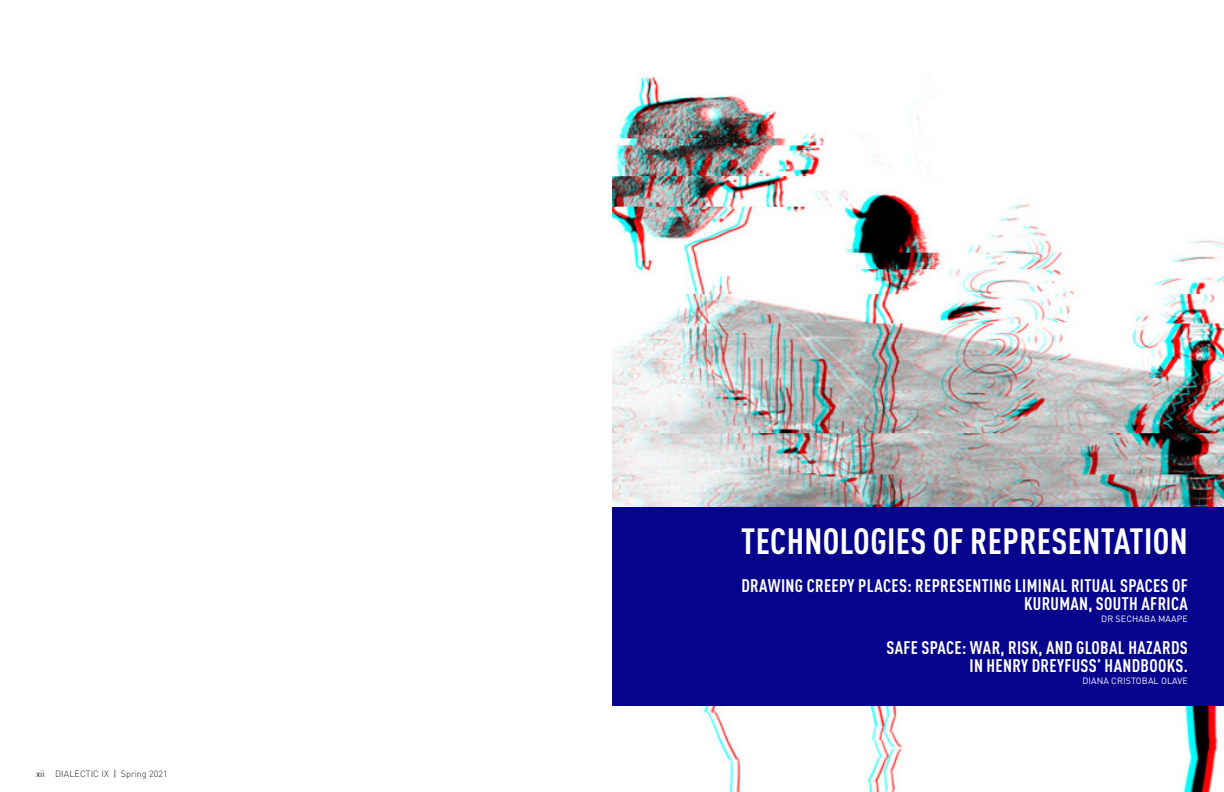
<style>
.page{position:relative;width:1224px;height:792px;background:#fff}
.page>*{position:absolute;margin:0;border:0;box-sizing:border-box;transform-origin:0 0}
.Article_Section{font:700 condensed 36px "DIN Pro";letter-spacing:.01em;color:#fff}
.Section_Article_Titl{font:700 condensed 18px/18px "DIN Pro";letter-spacing:.02em;color:#fff;text-align:right}
.Section_Article_Auth{font:9px "DINOT";letter-spacing:.01em;color:#fff}
.t1{font:300 9px "DINOT";color:#231f20}
.s1{font-weight:400}
</style>
<div class="page">
<img style="left:612px;top:75px;width:612px;height:717px">
<div style="left:612px;top:507px;width:612px;height:199px;background:#06038d"></div>
<p class="t1" style="left:36px;top:767px;width:133px"><span class="s1">xii</span> DIALECTIC IX <span class="s1">|</span> Spring 2021</p>
<p class="Article_Section" style="left:741px;top:514px;width:448px">TECHNOLOGIES OF REPRESENTATION</p>
<p class="Section_Article_Titl" style="left:741px;top:575px;width:448px">DRAWING CREEPY PLACES: REPRESENTING LIMINAL RITUAL SPACES OF<br>KURUMAN, SOUTH AFRICA</p>
<p class="Section_Article_Auth" style="left:1101px;top:613px;width:88px">DR SECHABA MAAPE</p>
<p class="Section_Article_Titl" style="left:886px;top:637px;width:303px">SAFE SPACE: WAR, RISK, AND GLOBAL HAZARDS</p>
<p class="Section_Article_Titl" style="left:969px;top:655px;width:220px">IN HENRY DREYFUSS’ HANDBOOKS.</p>
<p class="Section_Article_Auth" style="left:1082px;top:674px;width:107px">DIANA CRISTOBAL OLAVE</p>
</div>
